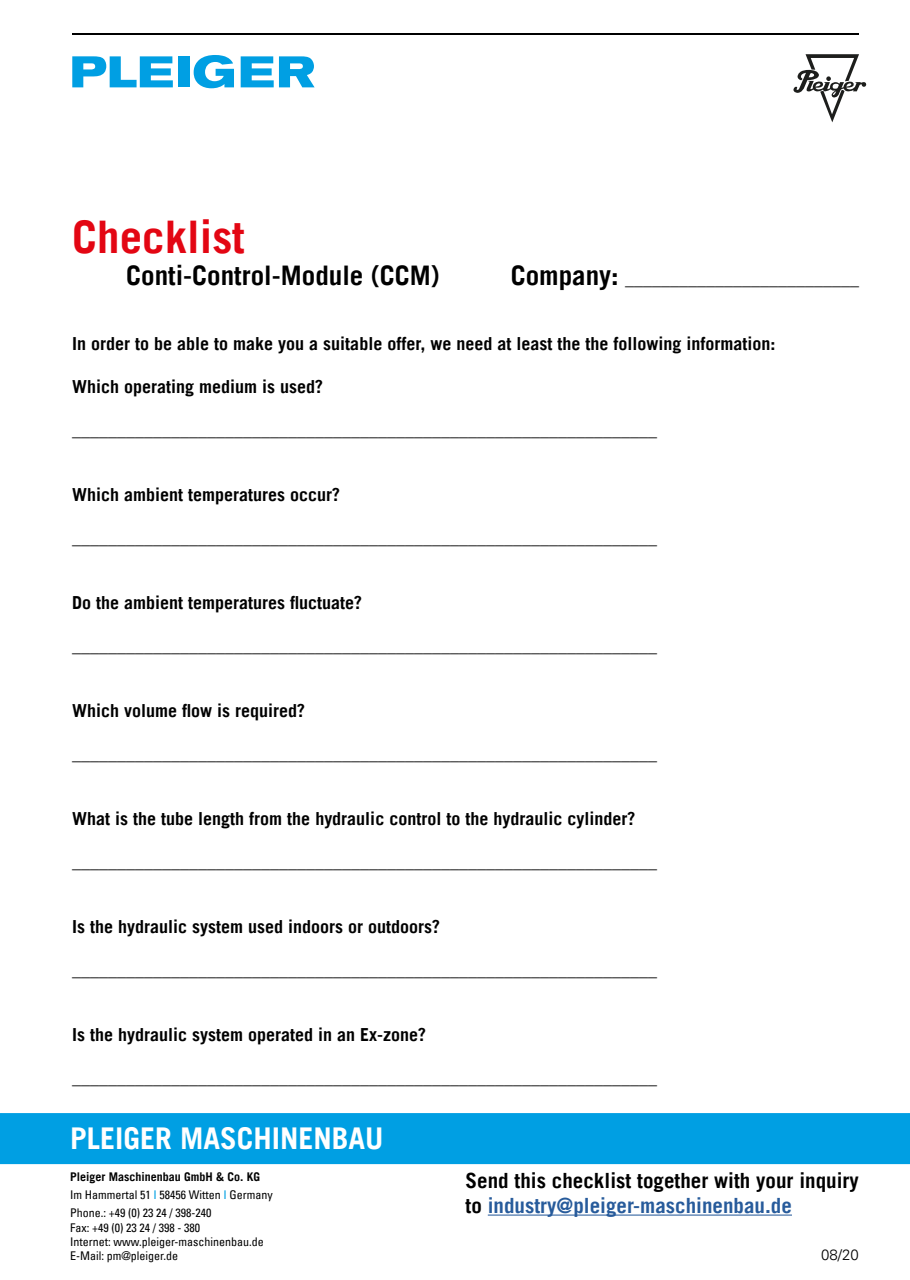
<style>
.page{position:relative;width:910px;height:1280px;background:#fff}
.page>*{position:absolute;margin:0;border:0;box-sizing:border-box;transform-origin:0 0}
.t1{font:700 45px "Trade Gothic LT";color:#e30613}
.t2{font:700 30px "Trade Gothic LT";color:#fff}
.t3{font:700 27px "Trade Gothic LT";color:#000}
.t4{font:700 21px/25.2px "Trade Gothic LT";color:#000}
.t5{font:700 18px "Trade Gothic LT";color:#000}
.t6{font:300 15px "Univers LT";color:#000}
.t7{font:condensed 12px/14.4px "Univers LT";color:#000}
.t8{font:700 12px "Trade Gothic LT";color:#000}
.s1{font-size:27px}
.s2{color:#009fe3}
.s3{color:#275b9b}
</style>
<div class="page">
<div style="left:1px;top:1114px;width:908px;height:49px;background:#009fe3"></div>
<div style="left:0;top:1113px;width:910px;height:51px;border:2px solid #009fe3"></div>
<svg style="left:72px;top:56px;width:101px;height:31px"></svg>
<div style="left:178px;top:56px;width:11px;height:31px;background:#009fe3"></div>
<svg style="left:194px;top:55px;width:40px;height:33px"></svg>
<svg style="left:241px;top:56px;width:74px;height:31px"></svg>
<hr style="left:72px;top:33px;width:787px;height:1px;background:#000">
<hr style="left:488px;top:1214px;width:304px;height:1px;background:#275b9b">
<svg style="left:793px;top:54px;width:73px;height:68px"></svg>
<h1 class="t1" style="left:72px;top:209px;width:174px">Checklist</h1>
<h3 class="t3" style="left:126px;top:259px;width:315px">Conti-Control-Module (CCM)</h3>
<p class="t5" style="left:511px;top:268px;width:350px"><span class="s1">Company:</span> __________________________</p>
<p class="t5" style="left:72px;top:333px;width:705px">In order to be able to make you a suitable offer, we need at least the the following information:</p>
<p class="t5" style="left:72px;top:375px;width:252px">Which operating medium is used?</p>
<p class="t5" style="left:72px;top:418px;width:586px">_________________________________________________________________</p>
<p class="t5" style="left:72px;top:483px;width:269px">Which ambient temperatures occur?</p>
<p class="t5" style="left:72px;top:526px;width:586px">_________________________________________________________________</p>
<p class="t5" style="left:72px;top:591px;width:292px">Do the ambient temperatures fluctuate?</p>
<p class="t5" style="left:72px;top:634px;width:586px">_________________________________________________________________</p>
<p class="t5" style="left:72px;top:699px;width:234px">Which volume flow is required?</p>
<p class="t5" style="left:72px;top:742px;width:586px">_________________________________________________________________</p>
<p class="t5" style="left:72px;top:807px;width:565px">What is the tube length from the hydraulic control to the hydraulic cylinder?</p>
<p class="t5" style="left:72px;top:850px;width:586px">_________________________________________________________________</p>
<p class="t5" style="left:72px;top:915px;width:369px">Is the hydraulic system used indoors or outdoors?</p>
<p class="t5" style="left:72px;top:958px;width:586px">_________________________________________________________________</p>
<p class="t5" style="left:72px;top:1023px;width:355px">Is the hydraulic system operated in an Ex-zone?</p>
<p class="t5" style="left:72px;top:1066px;width:586px">_________________________________________________________________</p>
<h2 class="t2" style="left:70px;top:1120px;width:315px">PLEIGER MASCHINENBAU</h2>
<p class="t8" style="left:70px;top:1169px;width:192px">Pleiger Maschinenbau GmbH &amp; Co. KG</p>
<p class="t7" style="left:70px;top:1186px;width:204px;line-height:18px">Im Hammertal 51 <span class="s2">I</span> 58456 Witten <span class="s2">I</span> Germany<br>Phone.: +49 (0) 23 24 / 398-240</p>
<p class="t7" style="left:70px;top:1220px;width:195px">Fax: +49 (0) 23 24 / 398 - 380<br>Internet: www.pleiger-maschinenbau.de<br>E-Mail: pm@pleiger.de</p>
<p class="t4" style="left:466px;top:1167px;width:395px">Send this checklist together with your inquiry to <span class="s3">industry@pleiger-maschinenbau.de</span></p>
<p class="t6" style="left:821px;top:1246px;width:39px">08/20</p>
</div>
